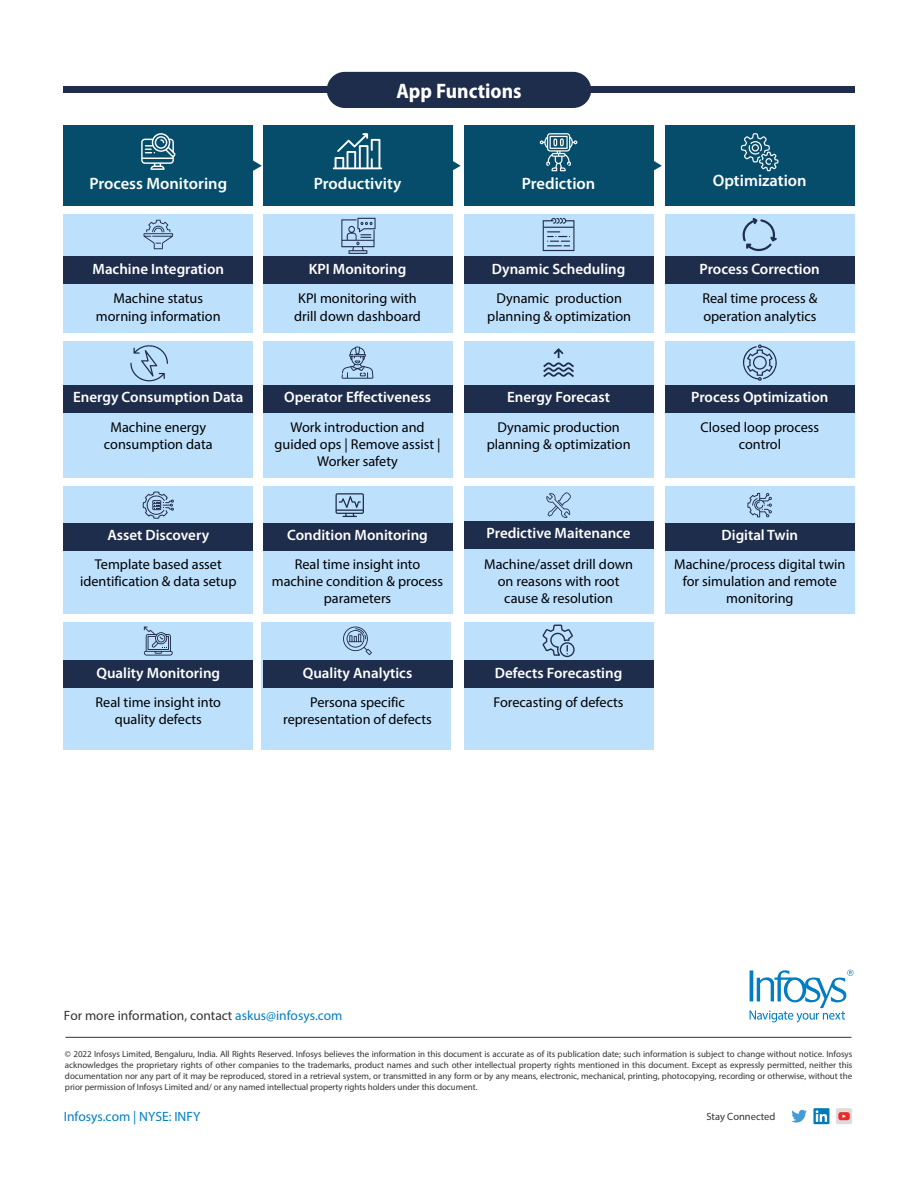
<style>
.page{position:relative;width:918px;height:1188px;background:#fff}
.page>*{position:absolute;margin:0;border:0;box-sizing:border-box;transform-origin:0 0}
.t1{font:700 semi-condensed 21px "Myriad Pro";color:#fff}
.t2{font:600 16.5px "Myriad Pro";color:#fff}
.t3{font:600 15px "Myriad Pro";color:#fff}
.t4{font:14.25px/17.1px "Myriad Pro";color:#000;text-align:center}
.t5{font:13.5px "Myriad Pro";color:#333}
.t6{font:13.5px "Myriad Pro";color:#007dc3}
.t7{font:10.5px "Myriad Pro";color:#333}
.t8{font:9px/10.8px "Myriad Pro";letter-spacing:-.005em;color:#333;text-align:justify}
.s1{color:#007dc3}
</style>
<div class="page">
<svg style="left:791px;top:1110px;width:16px;height:13px"></svg>
<svg style="left:813px;top:1108px;width:16px;height:16px"></svg>
<svg style="left:816px;top:1110px;width:11px;height:12px"></svg>
<div style="left:836px;top:1108px;width:16px;height:16px;background:#dcdcdf;border-radius:2px"></div>
<svg style="left:838px;top:1112px;width:12px;height:8px"></svg>
<svg style="left:750px;top:970px;width:104px;height:53px"></svg>
<hr style="left:65px;top:1037px;width:787px;height:1px;background:#333">
<div style="left:327px;top:72px;width:264px;height:36px;background:#1e2d4c;border-radius:18px"></div>
<div style="left:64px;top:87px;width:287px;height:6px;background:#1e2d4c"></div>
<div style="left:567px;top:87px;width:287px;height:6px;background:#1e2d4c"></div>
<div style="left:64px;top:125px;width:189px;height:81px;background:#054d6b"></div>
<div style="left:64px;top:215px;width:189px;height:118px;background:#bde0fc"></div>
<div style="left:64px;top:341px;width:189px;height:137px;background:#bde0fc"></div>
<div style="left:64px;top:487px;width:189px;height:127px;background:#bde0fc"></div>
<div style="left:64px;top:622px;width:189px;height:128px;background:#bde0fc"></div>
<div style="left:261px;top:623px;width:190px;height:127px;background:#bde0fc"></div>
<div style="left:464px;top:487px;width:190px;height:127px;background:#bde0fc"></div>
<div style="left:665px;top:487px;width:189px;height:127px;background:#bde0fc"></div>
<div style="left:263px;top:125px;width:189px;height:81px;background:#054d6b"></div>
<div style="left:263px;top:215px;width:189px;height:118px;background:#bde0fc"></div>
<div style="left:263px;top:341px;width:189px;height:137px;background:#bde0fc"></div>
<div style="left:263px;top:487px;width:189px;height:127px;background:#bde0fc"></div>
<div style="left:464px;top:125px;width:189px;height:81px;background:#054d6b"></div>
<div style="left:464px;top:215px;width:189px;height:118px;background:#bde0fc"></div>
<div style="left:464px;top:341px;width:189px;height:137px;background:#bde0fc"></div>
<div style="left:464px;top:623px;width:189px;height:127px;background:#bde0fc"></div>
<div style="left:665px;top:125px;width:189px;height:81px;background:#054d6b"></div>
<div style="left:665px;top:215px;width:189px;height:118px;background:#bde0fc"></div>
<div style="left:665px;top:341px;width:189px;height:137px;background:#bde0fc"></div>
<div style="left:64px;top:257px;width:189px;height:27px;background:#1e2d4c"></div>
<div style="left:64px;top:385px;width:189px;height:27px;background:#1e2d4c"></div>
<div style="left:64px;top:661px;width:189px;height:27px;background:#1e2d4c"></div>
<div style="left:263px;top:661px;width:189px;height:27px;background:#1e2d4c"></div>
<div style="left:464px;top:661px;width:189px;height:27px;background:#1e2d4c"></div>
<div style="left:263px;top:385px;width:189px;height:27px;background:#1e2d4c"></div>
<div style="left:464px;top:385px;width:189px;height:27px;background:#1e2d4c"></div>
<div style="left:665px;top:385px;width:190px;height:27px;background:#1e2d4c"></div>
<div style="left:263px;top:257px;width:189px;height:27px;background:#1e2d4c"></div>
<div style="left:464px;top:257px;width:189px;height:27px;background:#1e2d4c"></div>
<div style="left:665px;top:257px;width:189px;height:27px;background:#1e2d4c"></div>
<div style="left:64px;top:523px;width:189px;height:27px;background:#1e2d4c"></div>
<div style="left:263px;top:523px;width:189px;height:27px;background:#1e2d4c"></div>
<div style="left:464px;top:521px;width:189px;height:27px;background:#1e2d4c"></div>
<div style="left:665px;top:523px;width:190px;height:27px;background:#1e2d4c"></div>
<svg style="left:144px;top:220px;width:29px;height:29px"></svg>
<svg style="left:341px;top:218px;width:35px;height:36px"></svg>
<svg style="left:543px;top:218px;width:31px;height:33px"></svg>
<svg style="left:742px;top:218px;width:35px;height:33px"></svg>
<svg style="left:130px;top:345px;width:38px;height:36px"></svg>
<svg style="left:342px;top:347px;width:31px;height:32px"></svg>
<svg style="left:543px;top:348px;width:31px;height:29px"></svg>
<svg style="left:743px;top:344px;width:34px;height:37px"></svg>
<svg style="left:546px;top:492px;width:25px;height:26px"></svg>
<svg style="left:143px;top:491px;width:31px;height:28px"></svg>
<svg style="left:336px;top:493px;width:28px;height:24px"></svg>
<svg style="left:747px;top:493px;width:25px;height:24px"></svg>
<svg style="left:144px;top:627px;width:29px;height:29px"></svg>
<svg style="left:343px;top:627px;width:29px;height:28px"></svg>
<svg style="left:542px;top:625px;width:33px;height:32px"></svg>
<svg style="left:253px;top:160px;width:9px;height:11px"></svg>
<svg style="left:452px;top:160px;width:9px;height:11px"></svg>
<svg style="left:653px;top:160px;width:9px;height:11px"></svg>
<svg style="left:141px;top:133px;width:35px;height:37px"></svg>
<svg style="left:333px;top:133px;width:49px;height:36px"></svg>
<svg style="left:741px;top:133px;width:37px;height:38px"></svg>
<svg style="left:540px;top:133px;width:37px;height:38px"></svg>
<h1 class="t1" style="left:396px;top:77px;width:127px">App Functions</h1>
<h2 class="t2" style="left:89px;top:173px;width:139px">Process Monitoring</h2>
<h2 class="t2" style="left:314px;top:173px;width:89px">Productivity</h2>
<h2 class="t2" style="left:522px;top:173px;width:75px">Prediction</h2>
<h2 class="t2" style="left:713px;top:170px;width:96px">Optimization</h2>
<h3 class="t3" style="left:93px;top:259px;width:133px">Machine Integration</h3>
<h3 class="t3" style="left:309px;top:259px;width:99px">KPI Monitoring</h3>
<h3 class="t3" style="left:492px;top:259px;width:135px">Dynamic Scheduling</h3>
<h3 class="t3" style="left:700px;top:259px;width:122px">Process Correction</h3>
<h3 class="t4" style="left:96px;top:290px;width:126px">Machine status morning information</h3>
<h3 class="t4" style="left:294px;top:290px;width:128px;text-align:left">KPI monitoring with drill down dashboard</h3>
<h3 class="t4" style="left:487px;top:290px;width:145px">Dynamic production planning &amp; optimization</h3>
<h3 class="t4" style="left:702px;top:290px;width:117px;text-align:left">Real time process &amp; operation analytics</h3>
<h3 class="t3" style="left:73px;top:388px;width:172px">Energy Consumption Data</h3>
<h3 class="t3" style="left:284px;top:388px;width:148px">Operator Effectiveness</h3>
<h3 class="t3" style="left:507px;top:388px;width:104px">Energy Forecast</h3>
<h3 class="t3" style="left:691px;top:388px;width:139px">Process Optimization</h3>
<h3 class="t4" style="left:104px;top:418px;width:110px">Machine energy consumption data</h3>
<h3 class="t4" style="left:275px;top:418px;width:168px">Work introduction and guided ops | Remove assist |<br>Worker safety</h3>
<h3 class="t4" style="left:487px;top:418px;width:145px">Dynamic production planning &amp; optimization</h3>
<h3 class="t4" style="left:701px;top:418px;width:120px">Closed loop process control</h3>
<h3 class="t3" style="left:107px;top:526px;width:103px">Asset Discovery</h3>
<h3 class="t3" style="left:287px;top:526px;width:142px">Condition Monitoring</h3>
<h3 class="t3" style="left:487px;top:524px;width:145px">Predictive Maitenance</h3>
<h3 class="t3" style="left:722px;top:526px;width:78px">Digital Twin</h3>
<h3 class="t4" style="left:80px;top:556px;width:158px">Template based asset identification &amp; data setup</h3>
<h3 class="t4" style="left:272px;top:556px;width:173px">Real time insight into machine condition &amp; process parameters</h3>
<h3 class="t4" style="left:484px;top:556px;width:150px">Machine/asset drill down on reasons with root cause &amp; resolution</h3>
<h3 class="t4" style="left:674px;top:556px;width:173px">Machine/process digital twin for simulation and remote monitoring</h3>
<h3 class="t3" style="left:96px;top:663px;width:125px">Quality Monitoring</h3>
<h3 class="t3" style="left:303px;top:663px;width:111px">Quality Analytics</h3>
<h3 class="t3" style="left:495px;top:663px;width:129px">Defects Forecasting</h3>
<h3 class="t4" style="left:96px;top:694px;width:127px">Real time insight into quality defects</h3>
<h3 class="t4" style="left:283px;top:694px;width:150px">Persona specific representation of defects</h3>
<h3 class="t4" style="left:494px;top:694px;width:132px">Forecasting of defects</h3>
<h3 class="t5" style="left:64px;top:1007px;width:280px">For more information, contact <span class="s1">askus@infosys.com</span></h3>
<p class="t8" style="left:65px;top:1049px;width:789px">© 2022 Infosys Limited, Bengaluru, India. All Rights Reserved. Infosys believes the information in this document is accurate as of its publication date; such information is subject to change without notice. Infosys acknowledges the proprietary rights of other companies to the trademarks, product names and such other intellectual property rights mentioned in this document. Except as expressly permitted, neither this documentation nor any part of it may be reproduced, stored in a retrieval system, or transmitted in any form or by any means, electronic, mechanical, printing, photocopying, recording or otherwise, without the prior permission of Infosys Limited and/ or any named intellectual property rights holders under this document.</p>
<h3 class="t6" style="left:64px;top:1108px;width:138px">Infosys.com | NYSE: INFY</h3>
<p class="t7" style="left:706px;top:1110px;width:70px">Stay Connected</p>
</div>
